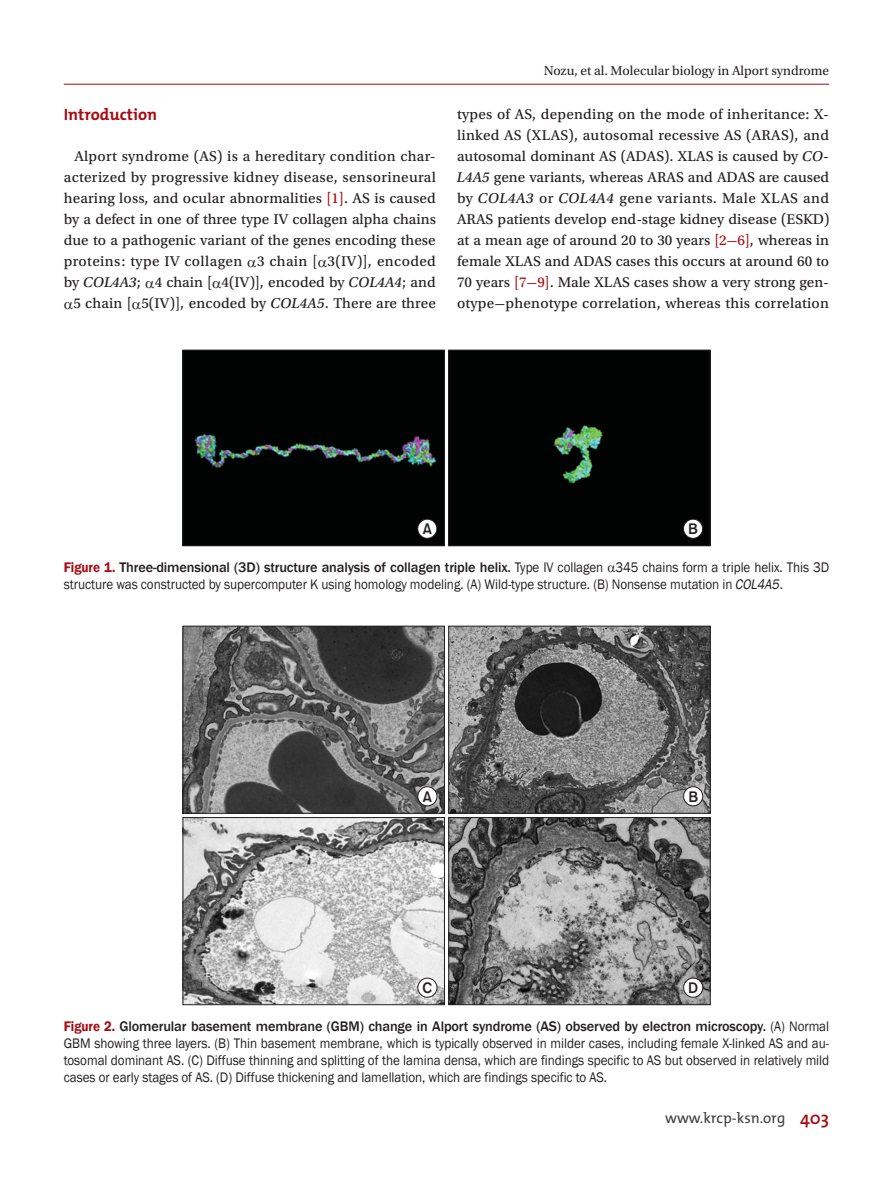
<style>
.page{position:relative;width:893px;height:1191px;background:#fff}
.page>*{position:absolute;margin:0;border:0;box-sizing:border-box;transform-origin:0 0}
.t1{font:700 16.5px "The Mix";color:#a70a12}
.t2{font:15px/21px "Utopia Std Capt";letter-spacing:.01em;color:#231f20;text-align:right}
.t3{font:15px "The Mix";color:#3e3e3f}
.t4{font:15px "Gothic 725 BT Bold A";color:#231f20}
.t5{font:14.25px/17.1px "Franklin Gothic";letter-spacing:-.005em;color:#231f20;scale:.92 1}
.t6{font:13.5px "Utopia Std";color:#231f20}
.s1{color:#a70a12}
.s2{font-style:italic}
.s3{font-weight:600;color:#a70a12}
.s4{font-weight:500}
.s5{font-weight:600;font-size:18px;color:#a70a12}
</style>
<div class="page">
<hr style="left:64px;top:84px;width:765px;height:1px;background:#a70a12">
<svg style="left:182px;top:349px;width:528px;height:197px;background:#080a0a"></svg>
<svg style="left:182px;top:625px;width:529px;height:380px;background:#818181"></svg>
<p class="t1" style="left:64px;top:101px;width:95px">Introduction</p>
<p class="t2" style="left:64px;top:146px;width:374px">Alport syndrome (AS) is a hereditary condition char&shy;acterized by progressive kidney disease, sensorineural hearing loss, and ocular abnormalities <span class="s1">[1]</span>. AS is caused by a defect in one of three type IV collagen alpha chains due to a pathogenic variant of the genes encoding these proteins: type IV collagen 3 chain [ 3(IV)], encoded by <span class="s2">COL4A3</span>; 4 chain [ 4(IV)], encoded by <span class="s2">COL4A4</span>; and 5 chain [ 5(IV)], encoded by <span class="s2">COL4A5</span>. There are three</p>
<p class="t6" style="left:544px;top:63px;width:287px">Nozu, et al. Molecular biology in Alport syndrome</p>
<p class="t2" style="left:456px;top:104px;width:377px;text-align:left">types of AS, depending on the mode of inheritance: X&shy;linked AS (XLAS), autosomal recessive AS (ARAS), and autosomal dominant AS (ADAS). XLAS is caused by <span class="s2">CO-L4A5</span> gene variants, whereas ARAS and ADAS are caused by <span class="s2">COL4A3</span> or <span class="s2">COL4A4</span> gene variants. Male XLAS and ARAS patients develop end-stage kidney disease (ESKD) at a mean age of around 20 to 30 years <span class="s1">[2-6]</span>, whereas in female XLAS and ADAS cases this occurs at around 60 to 70 years <span class="s1">[7-9]</span>. Male XLAS cases show a very strong gen&shy;otype-phenotype correlation, whereas this correlation</p>
<p class="t4" style="left:423px;top:520px;width:11px">A</p>
<p class="t4" style="left:688px;top:520px;width:11px">B</p>
<p class="t5" style="left:64px;top:558px;width:833px"><span class="s3">Figure 1.</span> <span class="s4">Three-dimensional (3D) structure analysis of collagen triple helix.</span> Type IV collagen 345 chains form a triple helix. This 3D structure was constructed by supercomputer K using homology modeling. (A) Wild-type structure. (B) Nonsense mutation in <span class="s2">COL4A5</span>.</p>
<p class="t4" style="left:423px;top:787px;width:11px">A</p>
<p class="t4" style="left:688px;top:787px;width:11px">B</p>
<p class="t4" style="left:423px;top:979px;width:11px">C</p>
<p class="t4" style="left:688px;top:979px;width:12px">D</p>
<p class="t5" style="left:64px;top:1018px;width:833px;text-align:justify"><span class="s3">Figure 2.</span> <span class="s4">Glomerular basement membrane (GBM) change in Alport syndrome (AS) observed by electron microscopy.</span> (A) Normal GBM showing three layers. (B) Thin basement membrane, which is typically observed in milder cases, including female X-linked AS and au&shy;tosomal dominant AS. (C) Diffuse thinning and splitting of the lamina densa, which are findings specific to AS but observed in relatively mild cases or early stages of AS. (D) Diffuse thickening and lamellation, which are findings specific to AS.</p>
<p class="t3" style="left:665px;top:1105px;width:166px">www.krcp-ksn.org <span class="s5">403</span></p>
</div>
